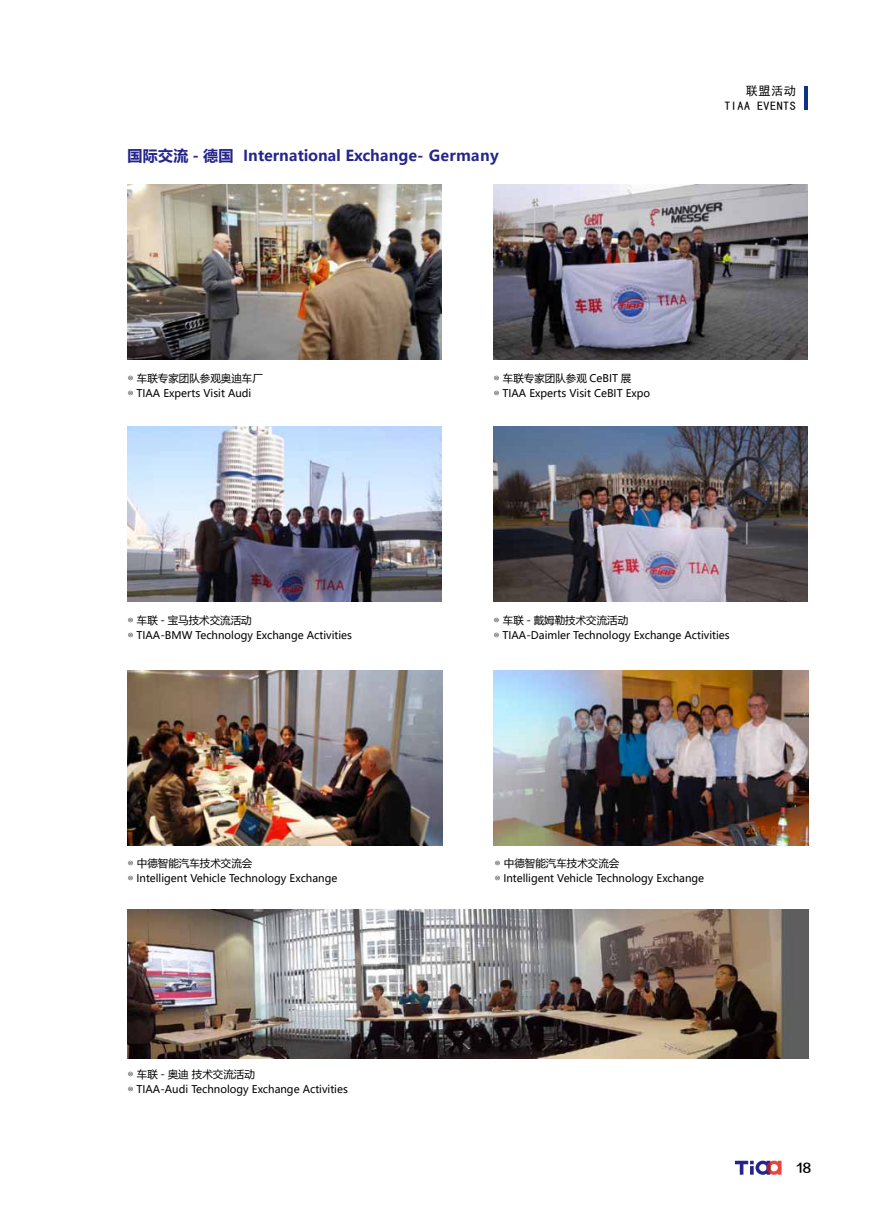
<style>
.page{position:relative;width:893px;height:1212px;background:#fff}
.page>*{position:absolute;margin:0;border:0;box-sizing:border-box;transform-origin:0 0}
.t1{font:700 15px "Microsoft Ya Hei";color:#24248a}
.t2{font:12.15px/14.5px "Sim Hei";letter-spacing:.04em;color:#000;text-align:right}
.t3{font:12px "FZZZHONGJW GB1 0";color:#000}
.t4{font:10.5px/15px "Microsoft Ya Hei";color:#000}
</style>
<div class="page">
<svg style="left:735px;top:1160px;width:46px;height:15px"></svg>
<img style="left:128px;top:670px;width:314px;height:175px">
<img style="left:128px;top:184px;width:314px;height:176px">
<img style="left:128px;top:909px;width:680px;height:149px">
<img style="left:128px;top:426px;width:314px;height:176px">
<img style="left:494px;top:670px;width:314px;height:175px">
<img style="left:494px;top:184px;width:314px;height:176px">
<img style="left:494px;top:426px;width:314px;height:176px">
<hr style="left:804px;top:86px;width:4px;height:24px;background:#0c3388">
<h1 class="t1" style="left:128px;top:145px;width:373px">国际交流 - 德国 International Exchange- Germany</h1>
<p class="t2" style="left:724px;top:84px;width:73px">联盟活动<br>TIAA EVENTS</p>
<p class="t4" style="left:128px;top:370px;width:137px">◎ 车联专家团队参观奥迪车厂◎ TIAA Experts Visit Audi</p>
<p class="t4" style="left:494px;top:370px;width:158px">◎ 车联专家团队参观 CeBIT 展<br>◎ TIAA Experts Visit CeBIT Expo</p>
<p class="t4" style="left:128px;top:612px;width:226px">◎ 车联 - 宝马技术交流活动<br>◎ TIAA-BMW Technology Exchange Activities</p>
<p class="t4" style="left:128px;top:855px;width:211px">◎ 中德智能汽车技术交流会<br>◎ Intelligent Vehicle Technology Exchange</p>
<p class="t4" style="left:128px;top:1066px;width:222px">◎ 车联 - 奥迪 技术交流活动<br>◎ TIAA-Audi Technology Exchange Activities</p>
<p class="t4" style="left:494px;top:612px;width:238px">◎ 车联 - 戴姆勒技术交流活动<br>◎ TIAA-Daimler Technology Exchange Activities</p>
<p class="t4" style="left:494px;top:855px;width:211px">◎ 中德智能汽车技术交流会<br>◎ Intelligent Vehicle Technology Exchange</p>
<p class="t3" style="left:797px;top:1161px;width:16px">18</p>
</div>
